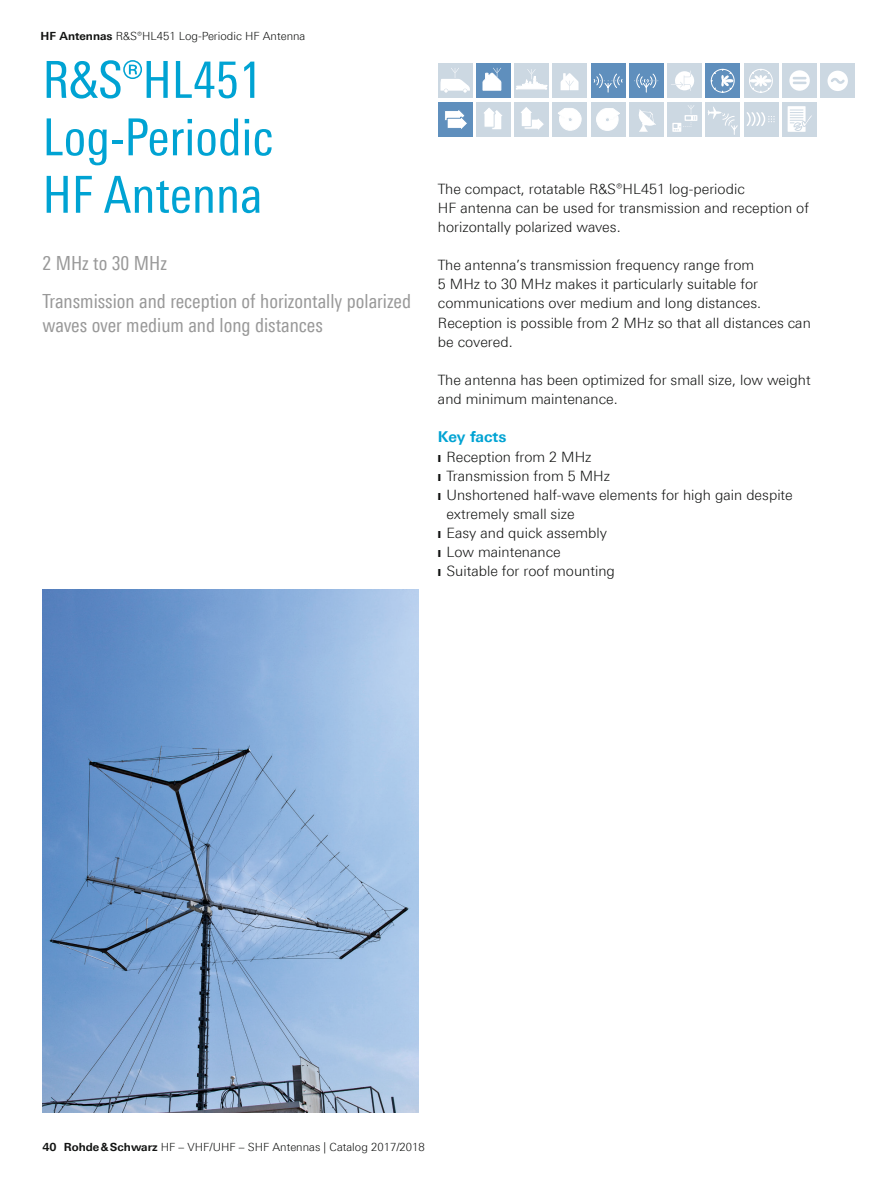
<style>
.page{position:relative;width:893px;height:1191px;background:#fff}
.page>*{position:absolute;margin:0;border:0;box-sizing:border-box;transform-origin:0 0}
.t1{font:51px/57.4px "Linotype Univers 420 Cn";color:#00a3d3}
.t2{font:19.5px/38.2px "Linotype Univers 420 Cn";color:#999}
.t3{font:700 15px "Linotype Univers 630";letter-spacing:-.005em;color:#00a3d3}
.t4{font:300 14.25px/19.2px "Linotype Univers 330";color:#131413}
.t5{font:300 11.25px "Linotype Univers 330";color:#131413}
.s1{font-family:"Linotype Univers 630";font-weight:700}
</style>
<div class="page">
<img style="left:43px;top:590px;width:376px;height:522px">
<div style="left:476px;top:64px;width:34px;height:34px;background:#5f8fbd"></div>
<svg style="left:483px;top:68px;width:18px;height:23px"></svg>
<div style="left:591px;top:64px;width:34px;height:34px;background:#5f8fbd"></div>
<svg style="left:593px;top:73px;width:30px;height:20px"></svg>
<div style="left:629px;top:64px;width:34px;height:34px;background:#5f8fbd"></div>
<svg style="left:634px;top:73px;width:24px;height:20px"></svg>
<div style="left:706px;top:64px;width:34px;height:34px;background:#5f8fbd"></div>
<svg style="left:711px;top:69px;width:24px;height:24px"></svg>
<div style="left:438px;top:102px;width:34px;height:34px;background:#5f8fbd"></div>
<svg style="left:445px;top:110px;width:22px;height:19px"></svg>
<div style="left:782px;top:102px;width:34px;height:34px;background:linear-gradient(to right,#ccd8e2,#ccd8e2)"></div>
<div style="left:788px;top:106px;width:18px;height:26px;background:#fff"></div>
<svg style="left:790px;top:109px;width:24px;height:22px"></svg>
<div style="left:744px;top:102px;width:34px;height:34px;background:#ccd8e2"></div>
<svg style="left:746px;top:112px;width:29px;height:14px"></svg>
<div style="left:706px;top:102px;width:34px;height:34px;background:#ccd8e2"></div>
<svg style="left:708px;top:107px;width:30px;height:28px"></svg>
<div style="left:668px;top:102px;width:34px;height:34px;background:#ccd8e2"></div>
<svg style="left:672px;top:105px;width:25px;height:27px"></svg>
<div style="left:629px;top:102px;width:34px;height:34px;background:#ccd8e2"></div>
<svg style="left:638px;top:109px;width:18px;height:23px"></svg>
<div style="left:591px;top:102px;width:34px;height:34px;background:#ccd8e2"></div>
<svg style="left:596px;top:108px;width:24px;height:23px"></svg>
<div style="left:553px;top:102px;width:34px;height:34px;background:#ccd8e2"></div>
<svg style="left:558px;top:108px;width:24px;height:23px"></svg>
<div style="left:515px;top:102px;width:34px;height:34px;background:#ccd8e2"></div>
<svg style="left:521px;top:107px;width:23px;height:23px"></svg>
<div style="left:476px;top:102px;width:34px;height:34px;background:#ccd8e2"></div>
<svg style="left:484px;top:108px;width:18px;height:22px"></svg>
<div style="left:821px;top:64px;width:34px;height:34px;background:#ccd8e2"></div>
<svg style="left:827px;top:71px;width:21px;height:20px"></svg>
<div style="left:782px;top:64px;width:34px;height:34px;background:#ccd8e2"></div>
<svg style="left:789px;top:70px;width:21px;height:21px"></svg>
<div style="left:744px;top:64px;width:34px;height:34px;background:#ccd8e2"></div>
<svg style="left:749px;top:69px;width:24px;height:24px"></svg>
<div style="left:668px;top:64px;width:34px;height:34px;background:#ccd8e2"></div>
<svg style="left:671px;top:71px;width:23px;height:20px"></svg>
<div style="left:553px;top:64px;width:34px;height:34px;background:#ccd8e2"></div>
<svg style="left:561px;top:73px;width:18px;height:18px"></svg>
<div style="left:515px;top:64px;width:34px;height:34px;background:#ccd8e2"></div>
<svg style="left:516px;top:69px;width:32px;height:21px"></svg>
<div style="left:438px;top:64px;width:34px;height:34px;background:#ccd8e2"></div>
<svg style="left:440px;top:68px;width:30px;height:25px"></svg>
<p class="t5" style="left:40px;top:30px;width:267px"><span class="s1">HF Antennas</span> R&amp;S®HL451 Log-Periodic HF Antenna</p>
<h1 class="t1" style="left:43px;top:51px;width:232px">R&amp;S®HL451<br>Log-Periodic<br>HF Antenna</h1>
<h2 class="t2" style="left:43px;top:244px;width:370px">2 MHz to 30 MHz<br>Transmission and reception of horizontally polarized</h2>
<h2 class="t2" style="left:43px;top:306px;width:282px">waves over medium and long distances</h2>
<p class="t4" style="left:438px;top:179px;width:372px">The compact, rotatable R&amp;S®HL451 log-periodic<br>HF antenna can be used for transmission and reception of horizontally polarized waves.</p>
<p class="t4" style="left:438px;top:255px;width:374px">The antenna’s transmission frequency range from<br>5 MHz to 30 MHz makes it particularly suitable for communications over medium and long distances.<br>Reception is possible from 2 MHz so that all distances can be covered.</p>
<p class="t4" style="left:438px;top:370px;width:374px">The antenna has been optimized for small size, low weight and minimum maintenance.</p>
<p class="t3" style="left:438px;top:428px;width:70px">Key facts</p>
<p class="t4" style="left:438px;top:447px;width:155px">❙ Reception from 2 MHz</p>
<p class="t4" style="left:438px;top:466px;width:174px">❙ Transmission from 5 MHz</p>
<p class="t4" style="left:438px;top:485px;width:356px">❙ Unshortened half-wave elements for high gain despite</p>
<p class="t4" style="left:446px;top:504px;width:130px">extremely small size</p>
<p class="t4" style="left:438px;top:523px;width:170px">❙ Easy and quick assembly</p>
<p class="t4" style="left:438px;top:542px;width:124px">❙ Low maintenance</p>
<p class="t4" style="left:438px;top:561px;width:178px">❙ Suitable for roof mounting</p>
<p class="t5" style="left:43px;top:1140px;width:384px"><span class="s1">40 Rohde&amp;Schwarz</span> HF – VHF/UHF – SHF Antennas | Catalog 2017/2018</p>
</div>
